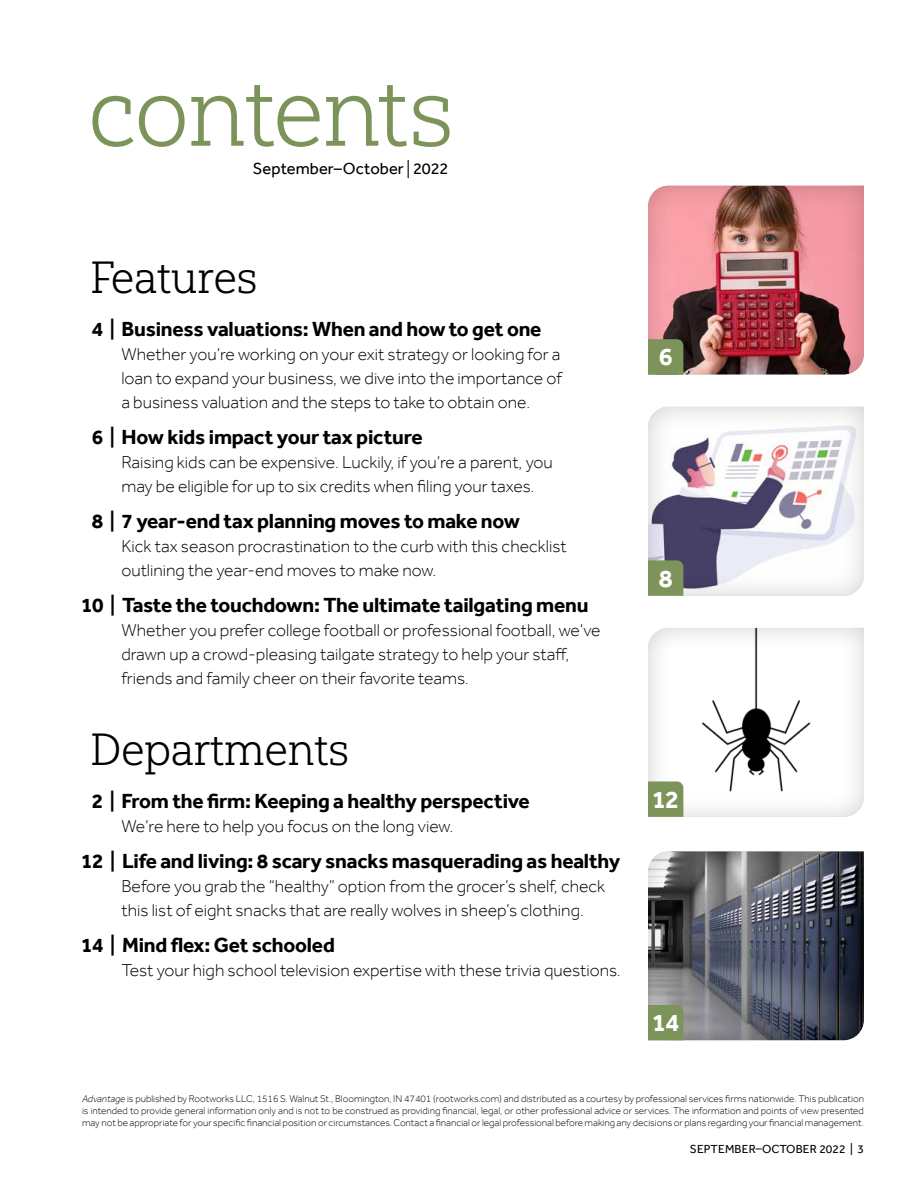
<style>
.page{position:relative;width:918px;height:1188px;background:#fff}
.page>*{position:absolute;margin:0;border:0;box-sizing:border-box;transform-origin:0 0}
.t1{font:97.5px "Yorkten Slab Nor Lig";letter-spacing:-.02em;color:#7c945a}
.t2{font:45px "Yorkten Slab Nor Lig";letter-spacing:-.01em;color:#000}
.t3{font:700 25.5px "Effra";color:#fff}
.t4{font:700 21px "Effra";letter-spacing:-.01em;color:#000}
.t5{font:300 17.7px/24px "Effra";color:#000}
.t6{font:16.5px "Effra";letter-spacing:.005em;color:#000}
.t7{font:12px "Effra";letter-spacing:.01em;color:#000}
.t8{font:300 10.05px/12px "Effra";color:#000;text-align:justify}
.s1{font-size:18.15px}
.s2{font-style:italic}
</style>
<div class="page">
<img style="left:648px;top:186px;width:216px;height:189px">
<svg style="left:648px;top:407px;width:216px;height:189px"></svg>
<svg style="left:648px;top:628px;width:216px;height:189px"></svg>
<svg style="left:648px;top:851px;width:216px;height:189px"></svg>
<h1 class="t1" style="left:88px;top:56px;width:368px">contents</h1>
<p class="t6" style="left:253px;top:158px;width:197px">September–October <span class="s1">|</span> 2022</p>
<h2 class="t2" style="left:90px;top:251px;width:169px">Features</h2>
<p class="t4" style="left:92px;top:316px;width:451px">4 | Business valuations: When and how to get one</p>
<p class="t5" style="left:121px;top:342px;width:442px;text-align:justify">Whether you’re working on your exit strategy or looking for a loan to expand your business, we dive into the importance of a business valuation and the steps to take to obtain one.</p>
<p class="t4" style="left:92px;top:424px;width:332px">6 | How kids impact your tax picture</p>
<p class="t5" style="left:121px;top:450px;width:433px">Raising kids can be expensive. Luckily, if you’re a parent, you may be eligible for up to six credits when filing your taxes.</p>
<p class="t4" style="left:92px;top:508px;width:430px">8 | 7 year-end tax planning moves to make now</p>
<p class="t5" style="left:121px;top:534px;width:447px">Kick tax season procrastination to the curb with this checklist outlining the year-end moves to make now.</p>
<p class="t4" style="left:81px;top:592px;width:509px">10 | Taste the touchdown: The ultimate tailgating menu</p>
<p class="t5" style="left:121px;top:618px;width:481px">Whether you prefer college football or professional football, we’ve drawn up a crowd-pleasing tailgate strategy to help your staff, friends and family cheer on their favorite teams.</p>
<h2 class="t2" style="left:90px;top:724px;width:261px">Departments</h2>
<p class="t4" style="left:92px;top:789px;width:440px">2 | From the firm: Keeping a healthy perspective</p>
<p class="t5" style="left:121px;top:814px;width:333px">We’re here to help you focus on the long view.</p>
<p class="t4" style="left:81px;top:849px;width:541px">12 | Life and living: 8 scary snacks masquerading as healthy</p>
<p class="t5" style="left:121px;top:874px;width:485px">Before you grab the “healthy” option from the grocer’s shelf, check this list of eight snacks that are really wolves in sheep’s clothing.</p>
<p class="t4" style="left:81px;top:933px;width:255px">14 | Mind flex: Get schooled</p>
<p class="t5" style="left:121px;top:958px;width:501px">Test your high school television expertise with these trivia questions.</p>
<h3 class="t3" style="left:659px;top:342px;width:15px">6</h3>
<h3 class="t3" style="left:659px;top:563px;width:15px">8</h3>
<h3 class="t3" style="left:652px;top:784px;width:29px">12</h3>
<h3 class="t3" style="left:652px;top:1007px;width:29px">14</h3>
<p class="t8" style="left:82px;top:1093px;width:783px"><span class="s2">Advantage</span> is published by Rootworks LLC, 1516 S. Walnut St., Bloomington, IN 47401 (rootworks.com) and distributed as a courtesy by professional services firms nationwide. This publication is intended to provide general information only and is not to be construed as providing financial, legal, or other professional advice or services. The information and points of view presented may not be appropriate for your specific financial position or circumstances. Contact a financial or legal professional before making any decisions or plans regarding your financial management.</p>
<p class="t7" style="left:690px;top:1141px;width:176px">SEPTEMBER–OCTOBER 2022 | 3</p>
</div>
